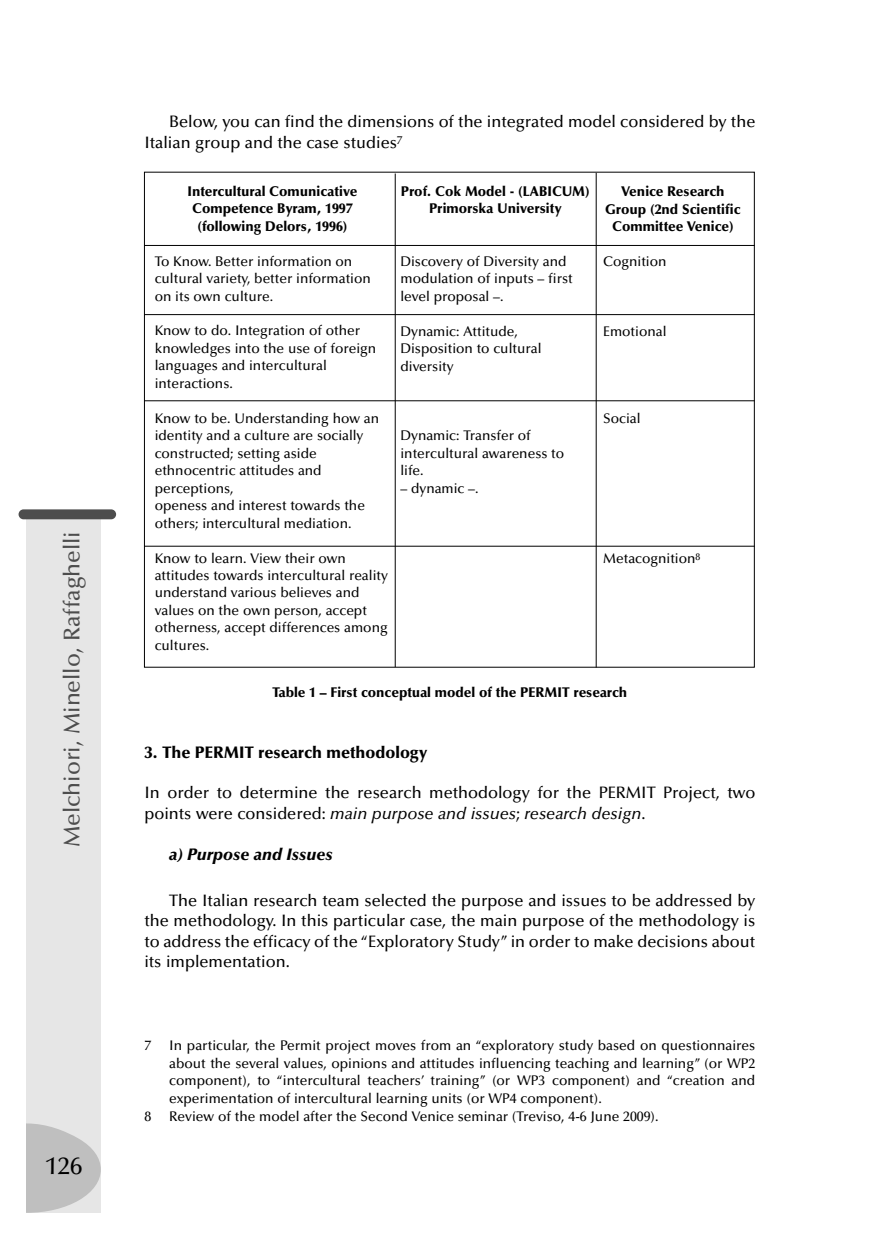
<style>
.page{position:relative;width:869px;height:1241px;background:#fff}
.page>*{position:absolute;margin:0;border:0;box-sizing:border-box;transform-origin:0 0}
.t1{font:500 24.5px "Optima";color:#000}
.t2{font:500 22.75px "Optima";color:#4d4d4d}
.t3{font:500 16.62px/20.3px "Optima";color:#000}
.t4{font:900 16.62px "Optima";color:#000}
.t5{font:italic 900 16.62px "Optima";color:#000}
.t6{font:500 14px/17.5px "Optima";color:#000}
.t7{font:900 14px/17.5px "Optima";color:#000;text-align:center}
.s1{font-style:italic}
</style>
<div class="page">
<div style="left:27px;top:517px;width:74px;height:695px;background:#e6e6e6"></div>
<div style="left:19px;top:509px;width:97px;height:10px;background:#4d4d4d;border-radius:5px"></div>
<svg style="left:26px;top:1122px;width:75px;height:90px"></svg>
<hr style="left:144px;top:245px;width:610px;height:1px;background:#000">
<hr style="left:144px;top:314px;width:610px;height:1px;background:#000">
<hr style="left:144px;top:400px;width:610px;height:1px;background:#000">
<hr style="left:144px;top:545px;width:610px;height:1px;background:#000">
<hr style="left:394px;top:173px;width:1px;height:494px;background:#000">
<hr style="left:595px;top:173px;width:1px;height:494px;background:#000">
<p class="t2" style="left:63px;top:847px;width:318px;rotate:-90deg">Melchiori, Minello, Raffaghelli</p>
<p class="t1" style="left:45px;top:1156px;width:38px">126</p>
<p class="t3" style="left:144px;top:113px;width:612px;text-indent:25px">Below, you can find the dimensions of the integrated model considered by the<br>Italian group and the case studies<sup>7</sup></p>
<p class="t7" style="left:187px;top:183px;width:171px">Intercultural Comunicative<br>Competence Byram, 1997 (following Delors, 1996)</p>
<p class="t6" style="left:155px;top:253px;width:217px">To Know. Better information on cultural variety, better information on its own culture.</p>
<p class="t6" style="left:155px;top:323px;width:223px">Know to do. Integration of other knowledges into the use of foreign languages and intercultural interactions.</p>
<p class="t6" style="left:155px;top:410px;width:226px">Know to be. Understanding how an identity and a culture are socially constructed; setting aside ethnocentric attitudes and perceptions,<br>openess and interest towards the others; intercultural mediation.</p>
<p class="t6" style="left:155px;top:550px;width:234px">Know to learn. View their own attitudes towards intercultural reality understand various believes and values on the own person, accept otherness, accept differences among cultures.</p>
<p class="t7" style="left:400px;top:184px;width:190px">Prof. Cok Model - (LABICUM)<br>Primorska University</p>
<p class="t6" style="left:400px;top:254px;width:174px">Discovery of Diversity and modulation of inputs – first level proposal –.</p>
<p class="t6" style="left:400px;top:323px;width:142px">Dynamic: Attitude,<br>Disposition to cultural diversity</p>
<p class="t6" style="left:400px;top:428px;width:165px">Dynamic: Transfer of intercultural awareness to life.</p>
<p class="t6" style="left:400px;top:480px;width:80px">– dynamic –.</p>
<p class="t7" style="left:605px;top:184px;width:137px">Venice Research<br>Group (2nd Scientific<br>Committee Venice)</p>
<p class="t6" style="left:603px;top:254px;width:65px">Cognition</p>
<p class="t6" style="left:603px;top:324px;width:65px">Emotional</p>
<p class="t6" style="left:603px;top:411px;width:39px">Social</p>
<p class="t6" style="left:603px;top:551px;width:99px">Metacognition<sup>8</sup></p>
<p class="t7" style="left:272px;top:684px;width:356px">Table 1 – First conceptual model of the PERMIT research</p>
<p class="t4" style="left:144px;top:745px;width:284px">3. The PERMIT research methodology</p>
<p class="t3" style="left:144px;top:784px;width:612px">In order to determine the research methodology for the PERMIT Project, two points were considered: <span class="s1">main purpose and issues</span>; <span class="s1">research design</span>.</p>
<p class="t5" style="left:169px;top:847px;width:165px">a) Purpose and Issues</p>
<p class="t3" style="left:144px;top:891px;width:612px;text-align:justify;text-indent:25px">The Italian research team selected the purpose and issues to be addressed by the methodology. In this particular case, the main purpose of the methodology is to address the efficacy of the “Exploratory Study” in order to make decisions about its implementation.</p>
<p class="t6" style="left:144px;top:1037px;width:8px">7</p>
<p class="t6" style="left:169px;top:1037px;width:587px;text-align:justify">In particular, the Permit project moves from an “exploratory study based on questionnaires about the several values, opinions and attitudes influencing teaching and learning” (or WP2 component), to “intercultural teachers’ training” (or WP3 component) and “creation and experimentation of intercultural learning units (or WP4 component).</p>
<p class="t6" style="left:144px;top:1108px;width:8px">8</p>
<p class="t6" style="left:169px;top:1108px;width:490px">Review of the model after the Second Venice seminar (Treviso, 4-6 June 2009).</p>
</div>
